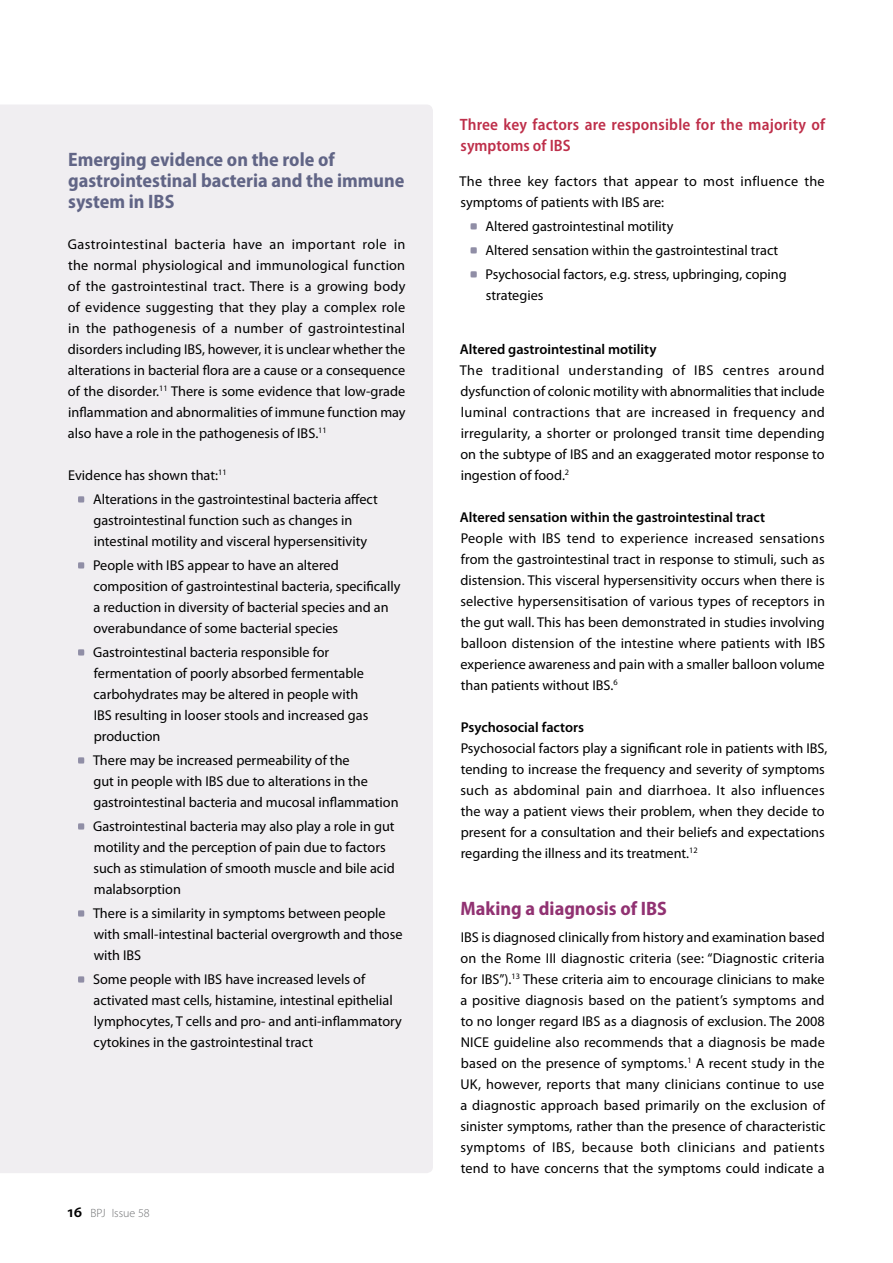
<style>
.page{position:relative;width:893px;height:1263px;background:#fff}
.page>*{position:absolute;margin:0;border:0;box-sizing:border-box;transform-origin:0 0}
.t1{font:700 semi-condensed 19.5px/21px "Myriad Pro";color:#616586}
.t2{font:700 semi-condensed 19.5px "Myriad Pro";color:#913272}
.t3{font:600 semi-condensed 16.5px/21px "Myriad Pro";letter-spacing:.015em;color:#be2f4a}
.t4{font:14.25px/21px "Myriad Pro";color:#000}
.t5{font:600 14.25px "Myriad Pro";color:#000}
.t6{font:14.25px/21px "Myriad Pro";letter-spacing:.02em;color:#000}
.t7{font:300 12px "Myriad Pro";color:#707173}
.s1{font-weight:600;font-size:15.75px;color:#000}
</style>
<div class="page">
<div style="left:0;top:105px;width:433px;height:1068px;background:#f0eef1"></div>
<svg style="left:470px;top:223px;width:7px;height:7px"></svg>
<svg style="left:470px;top:247px;width:7px;height:7px"></svg>
<svg style="left:470px;top:271px;width:7px;height:7px"></svg>
<svg style="left:78px;top:496px;width:6px;height:7px"></svg>
<svg style="left:78px;top:562px;width:6px;height:7px"></svg>
<svg style="left:78px;top:649px;width:6px;height:7px"></svg>
<svg style="left:78px;top:757px;width:6px;height:7px"></svg>
<svg style="left:78px;top:823px;width:6px;height:7px"></svg>
<svg style="left:78px;top:910px;width:6px;height:7px"></svg>
<svg style="left:78px;top:976px;width:6px;height:7px"></svg>
<h1 class="t1" style="left:68px;top:149px;width:338px">Emerging evidence on the role of gastrointestinal bacteria and the immune system in IBS</h1>
<p class="t4" style="left:68px;top:233px;width:339px;text-align:justify">Gastrointestinal bacteria have an important role in the normal physiological and immunological function of the gastrointestinal tract. There is a growing body of evidence suggesting that they play a complex role in the pathogenesis of a number of gastrointestinal disorders including IBS, however, it is unclear whether the alterations in bacterial flora are a cause or a consequence of the disorder.<sup>11</sup> There is some evidence that low-grade inflammation and abnormalities of immune function may also have a role in the pathogenesis of IBS.<sup>11</sup></p>
<p class="t4" style="left:93px;top:463px;width:286px;line-height:24px;text-indent:-25px">Evidence has shown that:<sup>11<br></sup>Alterations in the gastrointestinal bacteria affect</p>
<p class="t4" style="left:93px;top:510px;width:275px">gastrointestinal function such as changes in intestinal motility and visceral hypersensitivity</p>
<p class="t4" style="left:93px;top:554px;width:309px">People with IBS appear to have an altered composition of gastrointestinal bacteria, specifically a reduction in diversity of bacterial species and an overabundance of some bacterial species</p>
<p class="t4" style="left:93px;top:641px;width:277px">Gastrointestinal bacteria responsible for fermentation of poorly absorbed fermentable carbohydrates may be altered in people with IBS resulting in looser stools and increased gas production</p>
<p class="t4" style="left:93px;top:749px;width:307px">There may be increased permeability of the<br>gut in people with IBS due to alterations in the gastrointestinal bacteria and mucosal inflammation</p>
<p class="t4" style="left:93px;top:815px;width:303px">Gastrointestinal bacteria may also play a role in gut motility and the perception of pain due to factors such as stimulation of smooth muscle and bile acid malabsorption</p>
<p class="t4" style="left:93px;top:902px;width:311px">There is a similarity in symptoms between people with small-intestinal bacterial overgrowth and those with IBS</p>
<p class="t4" style="left:93px;top:968px;width:310px">Some people with IBS have increased levels of activated mast cells, histamine, intestinal epithelial lymphocytes, T cells and pro- and anti-inflammatory cytokines in the gastrointestinal tract</p>
<p class="t7" style="left:68px;top:1206px;width:84px"><span class="s1">16</span> BPJ Issue 58</p>
<p class="t3" style="left:460px;top:115px;width:367px">Three key factors are responsible for the majority of symptoms of IBS</p>
<p class="t6" style="left:460px;top:170px;width:367px">The three key factors that appear to most influence the symptoms of patients with IBS are:</p>
<p class="t4" style="left:485px;top:214px;width:303px;line-height:24px">Altered gastrointestinal motility<br>Altered sensation within the gastrointestinal tract<br>Psychosocial factors, e.g. stress, upbringing, coping</p>
<p class="t4" style="left:486px;top:285px;width:59px">strategies</p>
<p class="t5" style="left:460px;top:340px;width:198px">Altered gastrointestinal motility</p>
<p class="t4" style="left:460px;top:360px;width:367px;text-align:justify">The traditional understanding of IBS centres around dysfunction of colonic motility with abnormalities that include luminal contractions that are increased in frequency and irregularity, a shorter or prolonged transit time depending on the subtype of IBS and an exaggerated motor response to ingestion of food.<sup>2</sup></p>
<p class="t5" style="left:460px;top:508px;width:307px">Altered sensation within the gastrointestinal tract</p>
<p class="t4" style="left:460px;top:527px;width:366px;text-align:justify">People with IBS tend to experience increased sensations from the gastrointestinal tract in response to stimuli, such as distension. This visceral hypersensitivity occurs when there is selective hypersensitisation of various types of receptors in the gut wall. This has been demonstrated in studies involving balloon distension of the intestine where patients with IBS experience awareness and pain with a smaller balloon volume than patients without IBS.<sup>6</sup></p>
<p class="t5" style="left:461px;top:718px;width:125px">Psychosocial factors</p>
<p class="t4" style="left:460px;top:738px;width:369px">Psychosocial factors play a significant role in patients with IBS, tending to increase the frequency and severity of symptoms such as abdominal pain and diarrhoea. It also influences the way a patient views their problem, when they decide to present for a consultation and their beliefs and expectations regarding the illness and its treatment.<sup>12</sup></p>
<h1 class="t2" style="left:461px;top:898px;width:208px">Making a diagnosis of IBS</h1>
<p class="t4" style="left:460px;top:926px;width:367px;text-align:justify">IBS is diagnosed clinically from history and examination based on the Rome III diagnostic criteria (see: “Diagnostic criteria for IBS”).<sup>13</sup> These criteria aim to encourage clinicians to make a positive diagnosis based on the patient’s symptoms and to no longer regard IBS as a diagnosis of exclusion. The 2008<br>NICE guideline also recommends that a diagnosis be made based on the presence of symptoms.<sup>1</sup> A recent study in the UK, however, reports that many clinicians continue to use a diagnostic approach based primarily on the exclusion of sinister symptoms, rather than the presence of characteristic symptoms of IBS, because both clinicians and patients tend to have concerns that the symptoms could indicate a</p>
</div>
